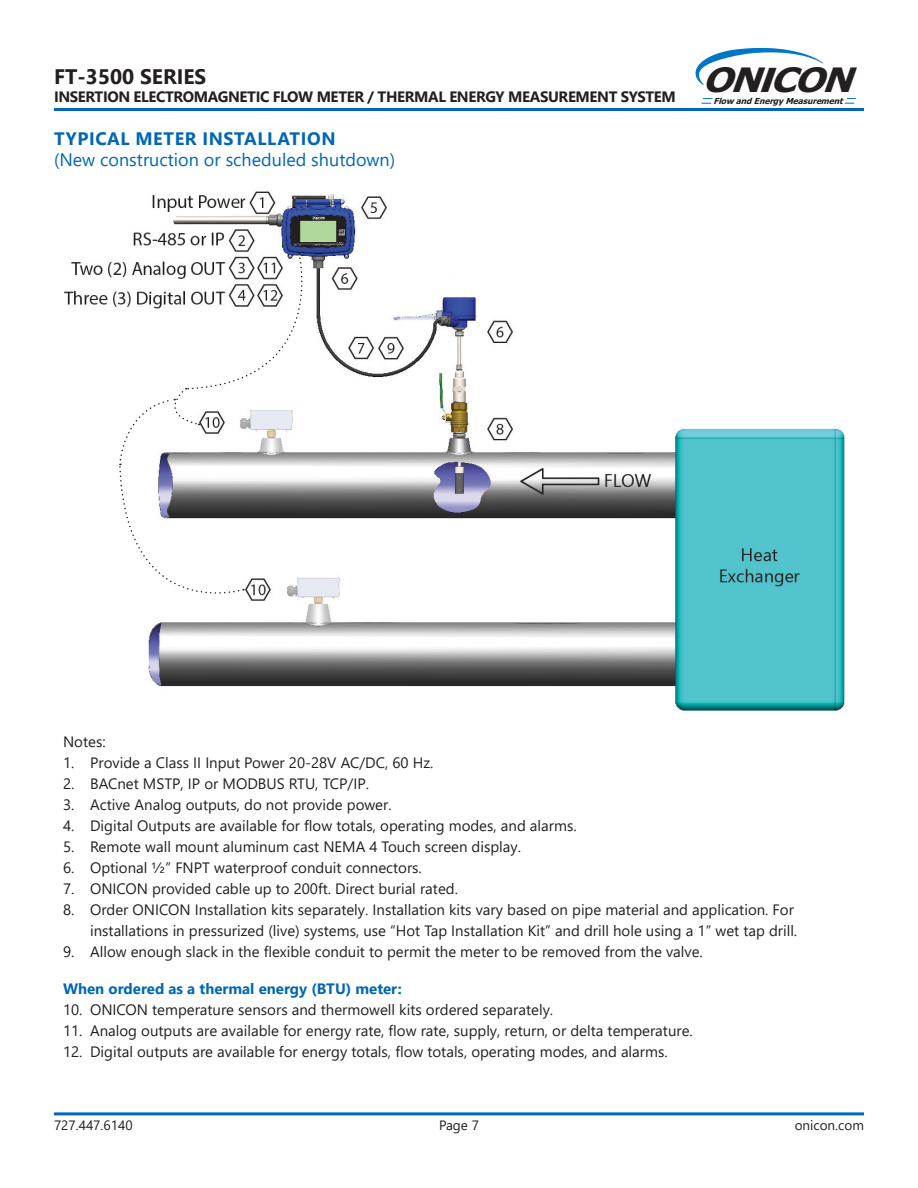
<style>
.page{position:relative;width:918px;height:1188px;background:#fff}
.page>*{position:absolute;margin:0;border:0;box-sizing:border-box;transform-origin:0 0}
.t1{font:italic 700 33.75px "Tahoma";color:#231f20;scale:1.13 1}
.t2{font:700 21px "Segoe UI";color:#231f20}
.t3{font:18px "Segoe UI";color:#0167b4}
.t4{font:700 18px "Segoe UI";letter-spacing:.035em;color:#0167b4}
.t5{font:15px/21px "Segoe UI";color:#231f20;text-align:right}
.t6{font:700 15px "Segoe UI";letter-spacing:-.025em;color:#231f20}
.t7{font:700 15px "Segoe UI";color:#0167b4}
.t8{font:13.5px "Segoe UI";color:#231f20}
.t9{font:italic 700 8.25px "Tahoma";color:#231f20}
.s1{font-family:"Arial";font-weight:900}
</style>
<div class="page">
<hr style="left:54px;top:1112px;width:810px;height:3px;background:#0167b4">
<hr style="left:54px;top:108px;width:810px;height:3px;background:#0167b4">
<svg style="left:695px;top:48px;width:128px;height:37px"></svg>
<svg style="left:702px;top:98px;width:10px;height:6px"></svg>
<svg style="left:845px;top:98px;width:11px;height:6px"></svg>
<img style="left:64px;top:191px;width:781px;height:520px">
<svg style="left:118px;top:253px;width:195px;height:353px"></svg>
<h2 class="t2" style="left:54px;top:57px;width:154px">FT-3500 SERIES</h2>
<p class="t6" style="left:54px;top:83px;width:623px">INSERTION ELECTROMAGNETIC FLOW METER / THERMAL ENERGY MEASUREMENT SYSTEM</p>
<p class="t4" style="left:54px;top:122px;width:283px">TYPICAL METER INSTALLATION</p>
<p class="t3" style="left:54px;top:143px;width:343px">(New construction or scheduled shutdown)</p>
<h1 class="t1" style="left:702px;top:67px;width:63px">ON</h1>
<p class="t9" style="left:714px;top:98px;width:129px">Flow and Energy Measuremen</p>
<h1 class="t1" style="left:758px;top:67px;width:94px"><span class="s1">I</span>CON</h1>
<p class="t9" style="left:839px;top:98px;width:7px">t</p>
<p class="t5" style="left:63px;top:730px;width:44px">Notes:</p>
<p class="t5" style="left:63px;top:751px;width:372px">1. Provide a Class II Input Power 20-28V AC/DC, 60 Hz.</p>
<p class="t5" style="left:63px;top:772px;width:307px">2. BACnet MSTP, IP or MODBUS RTU, TCP/IP.</p>
<p class="t5" style="left:63px;top:793px;width:330px">3. Active Analog outputs, do not provide power.</p>
<p class="t5" style="left:63px;top:814px;width:515px">4. Digital Outputs are available for flow totals, operating modes, and alarms.</p>
<p class="t5" style="left:63px;top:835px;width:459px">5. Remote wall mount aluminum cast NEMA 4 Touch screen display.</p>
<p class="t5" style="left:63px;top:856px;width:360px">6. Optional ½” FNPT waterproof conduit connectors.</p>
<p class="t5" style="left:63px;top:877px;width:396px">7. ONICON provided cable up to 200ft. Direct burial rated.</p>
<p class="t5" style="left:63px;top:898px;width:736px">8. Order ONICON Installation kits separately. Installation kits vary based on pipe material and application. For installations in pressurized (live) systems, use “Hot Tap Installation Kit” and drill hole using a 1” wet tap drill.</p>
<p class="t5" style="left:63px;top:940px;width:641px">9. Allow enough slack in the flexible conduit to permit the meter to be removed from the valve.</p>
<p class="t7" style="left:63px;top:974px;width:340px">When ordered as a thermal energy (BTU) meter:</p>
<p class="t5" style="left:63px;top:998px;width:492px">10. ONICON temperature sensors and thermowell kits ordered separately.</p>
<p class="t5" style="left:63px;top:1019px;width:631px">11. Analog outputs are available for energy rate, flow rate, supply, return, or delta temperature.</p>
<p class="t5" style="left:63px;top:1040px;width:606px">12. Digital outputs are available for energy totals, flow totals, operating modes, and alarms.</p>
<p class="t8" style="left:54px;top:1113px;width:80px">727.447.6140</p>
<p class="t8" style="left:439px;top:1113px;width:41px">Page 7</p>
<p class="t8" style="left:795px;top:1113px;width:71px">onicon.com</p>
</div>
